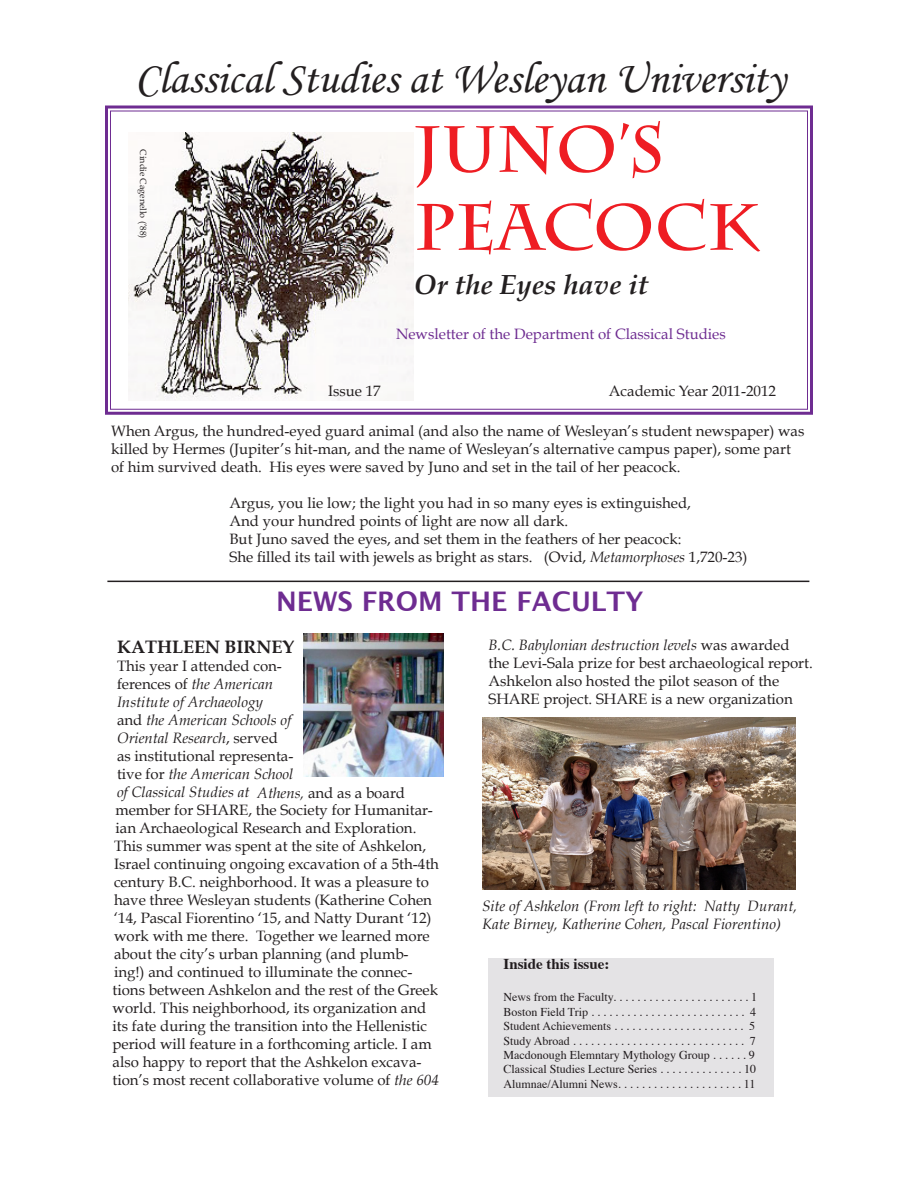
<style>
.page{position:relative;width:918px;height:1188px;background:#fff}
.page>*{position:absolute;margin:0;border:0;box-sizing:border-box;transform-origin:0 0}
.t1{font:700 64.95px "Charlemagne Std";color:#ee1d23}
.t2{font:45px "Monotype Corsiva";color:#231f20}
.t3{font:italic 700 27.6px "Book Antiqua";color:#231f20}
.t4{font:700 27px "Lucida Grande";color:#6e2c91}
.t5{font:700 18px "Book Antiqua";color:#231f20}
.t6{font:15px/18px "Book Antiqua";color:#231f20}
.t7{font:italic 15px/18px "Book Antiqua";color:#231f20}
.t8{font:15px "Book Antiqua";color:#6e2c91}
.t9{font:700 15px "Times";color:#231f20}
.t10{font:12px "Times";color:#231f20}
.t11{font:9px "Book Antiqua";color:#231f20}
.s1{font-style:italic}
.s2{font-style:normal}
</style>
<div class="page">
<hr style="left:107px;top:581px;width:702px;height:1px;background:#231f20">
<svg style="left:105px;top:105px;width:708px;height:310px"></svg>
<img style="left:128px;top:132px;width:286px;height:268px">
<img style="left:303px;top:634px;width:140px;height:143px">
<div style="left:489px;top:958px;width:285px;height:139px;background:#e4e3e5"></div>
<img style="left:482px;top:717px;width:314px;height:172px">
<p class="t2" style="left:135px;top:51px;width:652px">Classical Studies at Wesleyan University</p>
<p class="t11" style="left:149px;top:149px;width:90px;rotate:90deg">Cindie Cagenello (’88)</p>
<p class="t1" style="left:414px;top:112px;width:252px">JUNO’S</p>
<p class="t1" style="left:414px;top:189px;width:347px">PEACOCK</p>
<p class="t3" style="left:414px;top:268px;width:236px">Or the Eyes have it</p>
<p class="t8" style="left:396px;top:325px;width:331px">Newsletter of the Department of Classical Studies</p>
<p class="t6" style="left:328px;top:382px;width:54px">Issue 17</p>
<p class="t6" style="left:609px;top:382px;width:169px">Academic Year 2011-2012</p>
<p class="t6" style="left:111px;top:422px;width:695px">When Argus, the hundred-eyed guard animal (and also the name of Wesleyan’s student newspaper) was killed by Hermes (Jupiter’s hit-man, and the name of Wesleyan’s alternative campus paper), some part of him survived death. His eyes were saved by Juno and set in the tail of her peacock.</p>
<p class="t6" style="left:230px;top:494px;width:463px">Argus, you lie low; the light you had in so many eyes is extinguished,</p>
<p class="t6" style="left:230px;top:512px;width:340px">And your hundred points of light are now all dark.</p>
<p class="t6" style="left:230px;top:530px;width:453px">But Juno saved the eyes, and set them in the feathers of her peacock:</p>
<p class="t6" style="left:230px;top:548px;width:520px">She filled its tail with jewels as bright as stars. (Ovid, <span class="s1">Metamorphoses</span> 1,720-23)</p>
<p class="t4" style="left:276px;top:579px;width:369px">NEWS FROM THE FACULTY</p>
<p class="t5" style="left:117px;top:637px;width:179px">KATHLEEN BIRNEY</p>
<p class="t7" style="left:117px;top:657px;width:178px"><span class="s2">This year I attended con&shy;ferences of</span> the American<br>Institute of Archaeology<br><span class="s2">and</span> the American Schools of<br>Oriental Research<span class="s2">, served as institutional representa&shy;tive for</span> the American School of Classical Studies at</p>
<p class="t6" style="left:257px;top:783px;width:149px"><span class="s1">Athens,</span> and as a board</p>
<p class="t6" style="left:113px;top:801px;width:328px">member for SHARE, the Society for Humanitar&shy;ian Archaeological Research and Exploration.<br>This summer was spent at the site of Ashkelon, Israel continuing ongoing excavation of a 5th-4th century B.C. neighborhood. It was a pleasure to have three Wesleyan students (Katherine Cohen ‘14, Pascal Fiorentino ‘15, and Natty Durant ‘12) work with me there. Together we learned more about the city’s urban planning (and plumb&shy;ing!) and continued to illuminate the connec&shy;tions between Ashkelon and the rest of the Greek world. This neighborhood, its organization and its fate during the transition into the Hellenistic period will feature in a forthcoming article. I am also happy to report that the Ashkelon excava&shy;tion’s most recent collaborative volume of <span class="s1">the 604</span></p>
<p class="t6" style="left:489px;top:636px;width:326px"><span class="s1">B.C. Babylonian destruction levels</span> was awarded the Levi-Sala prize for best archaeological report.<br>Ashkelon also hosted the pilot season of the SHARE project. SHARE is a new organization</p>
<p class="t7" style="left:482px;top:897px;width:316px">Site of Ashkelon (From left to right: Natty Durant,</p>
<p class="t7" style="left:482px;top:915px;width:301px">Kate Birney, Katherine Cohen, Pascal Fiorentino)</p>
<p class="t9" style="left:504px;top:950px;width:107px">Inside this issue:</p>
<p class="t10" style="left:504px;top:986px;width:255px">News from the Faculty. . . . . . . . . . . . . . . . . . . . . . . 1</p>
<p class="t10" style="left:504px;top:1001px;width:254px">Boston Field Trip . . . . . . . . . . . . . . . . . . . . . . . . . . 4</p>
<p class="t10" style="left:504px;top:1015px;width:253px">Student Achievements . . . . . . . . . . . . . . . . . . . . . . 5</p>
<p class="t10" style="left:504px;top:1029px;width:254px">Study Abroad . . . . . . . . . . . . . . . . . . . . . . . . . . . . . 7</p>
<p class="t10" style="left:504px;top:1044px;width:253px">Macdonough Elemntary Mythology Group . . . . . . 9</p>
<p class="t10" style="left:504px;top:1058px;width:254px">Classical Studies Lecture Series . . . . . . . . . . . . . . 10</p>
<p class="t10" style="left:504px;top:1073px;width:253px">Alumnae/Alumni News. . . . . . . . . . . . . . . . . . . . . 11</p>
</div>
